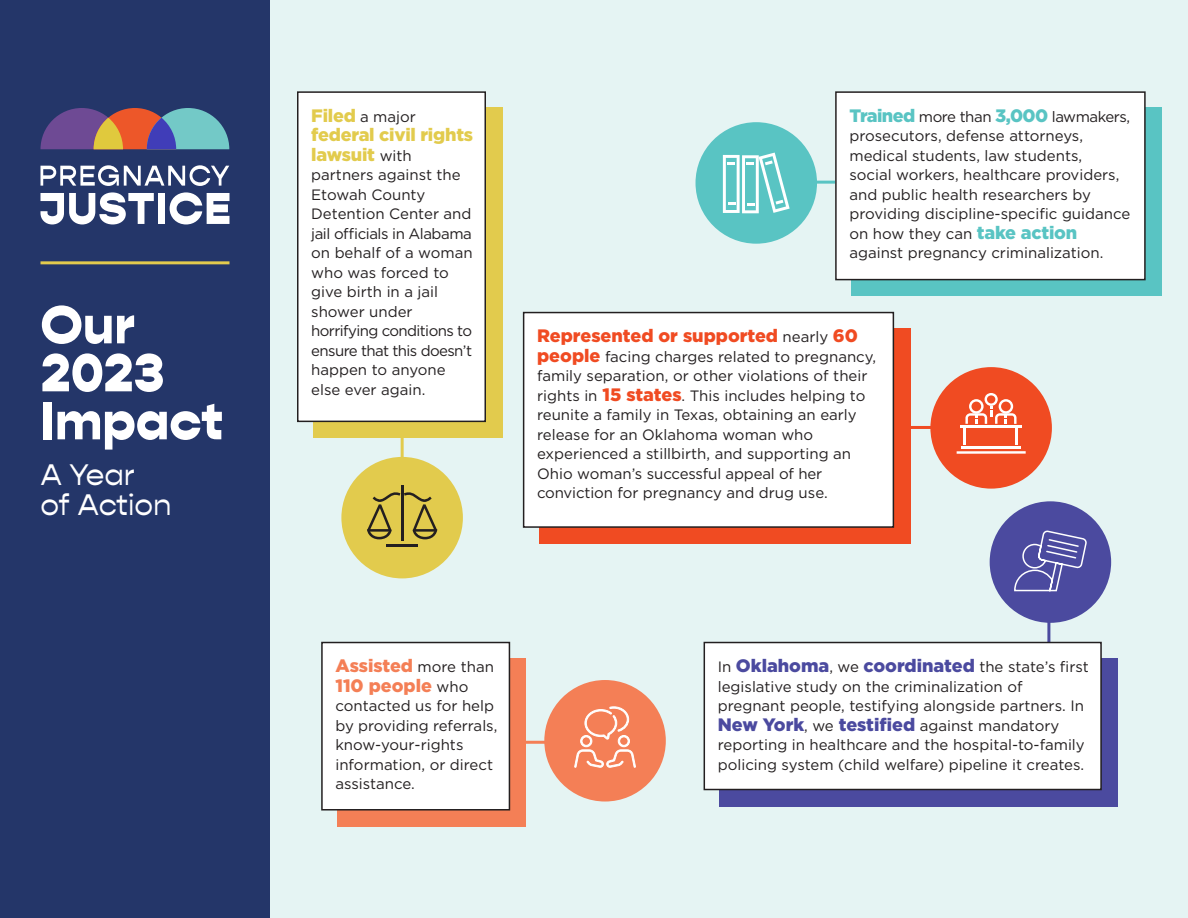
<style>
.page{position:relative;width:1188px;height:918px;background:#e5f4f3}
.page>*{position:absolute;margin:0;border:0;box-sizing:border-box;transform-origin:0 0}
.t1{font:900 54px/48px "Gopher";color:#fff}
.t2{font:30px/30px "Gopher";color:#fff}
.t3{font:900 18px "Gotham";color:#f04b22}
.t4{font:900 18px/19.5px "Gotham";letter-spacing:-.01em;color:#e2cb4d}
.t5{font:900 18px/19.5px "Gotham";color:#f47f56}
.t6{font:15px/19.5px "Gotham";color:#231f20}
.s1{font-weight:900;font-size:18px;color:#e2cb4d}
.s2{font-weight:400;font-size:15px;color:#231f20}
.s3{font-weight:900;font-size:18px;color:#59c4c3}
.s4{font-weight:900;font-size:18px;color:#f04b22}
.s5{font-weight:900;font-size:18px;color:#4b4a9f}
</style>
<div class="page">
<hr style="left:1047px;top:574px;width:3px;height:92px;background:#4b4a9f">
<hr style="left:909px;top:426px;width:92px;height:3px;background:#f04b22">
<hr style="left:781px;top:181px;width:92px;height:3px;background:#59c4c3">
<hr style="left:401px;top:399px;width:3px;height:107px;background:#e2cb4d">
<hr style="left:517px;top:741px;width:96px;height:3px;background:#f47f56">
<div style="left:313px;top:107px;width:189px;height:331px;background:#e2cb4d"></div>
<div style="left:851px;top:107px;width:311px;height:189px;background:#59c4c3"></div>
<div style="left:539px;top:328px;width:371px;height:216px;background:#f04b22"></div>
<div style="left:337px;top:658px;width:189px;height:169px;background:#f47f56"></div>
<div style="left:720px;top:658px;width:398px;height:148px;background:#4b4a9f"></div>
<div style="left:298px;top:92px;width:187px;height:329px;background:#fff"></div>
<div style="left:297px;top:91px;width:189px;height:331px;border:2px solid #231f20"></div>
<div style="left:836px;top:92px;width:309px;height:188px;background:#fff"></div>
<div style="left:835px;top:91px;width:311px;height:189px;border:2px solid #231f20"></div>
<div style="left:524px;top:313px;width:369px;height:214px;background:#fff"></div>
<div style="left:523px;top:312px;width:371px;height:216px;border:2px solid #231f20"></div>
<div style="left:322px;top:643px;width:187px;height:167px;background:#fff"></div>
<div style="left:321px;top:642px;width:189px;height:169px;border:2px solid #231f20"></div>
<div style="left:704px;top:643px;width:397px;height:147px;background:#fff"></div>
<div style="left:704px;top:642px;width:398px;height:148px;border:2px solid #231f20"></div>
<div style="left:0;top:0;width:270px;height:918px;background:#243669"></div>
<svg style="left:40px;top:108px;width:189px;height:41px;background:#817484"></svg>
<svg style="left:40px;top:165px;width:189px;height:21px"></svg>
<div style="left:158px;top:193px;width:7px;height:31px;background:#fff"></div>
<svg style="left:170px;top:192px;width:60px;height:32px"></svg>
<svg style="left:40px;top:192px;width:114px;height:32px"></svg>
<hr style="left:40px;top:261px;width:190px;height:3px;background:#e2cb4d">
<div style="left:341px;top:457px;width:122px;height:121px;background:#e2cb4d;border-radius:50%"></div>
<div style="left:930px;top:367px;width:122px;height:122px;background:#f04b22;border-radius:50%"></div>
<div style="left:544px;top:680px;width:122px;height:122px;background:#f47f56;border-radius:50%"></div>
<div style="left:990px;top:501px;width:121px;height:122px;background:#4b4a9f;border-radius:50%"></div>
<div style="left:696px;top:122px;width:121px;height:122px;background:#59c4c3;border-radius:50%"></div>
<svg style="left:574px;top:706px;width:62px;height:62px"></svg>
<hr style="left:957px;top:451px;width:69px;height:3px;background:#fff">
<hr style="left:962px;top:446px;width:59px;height:2px;background:#fff">
<hr style="left:960px;top:425px;width:62px;height:2px;background:#fff">
<svg style="left:963px;top:393px;width:55px;height:51px"></svg>
<svg style="left:723px;top:153px;width:67px;height:60px"></svg>
<hr style="left:386px;top:544px;width:32px;height:3px;background:#231f20">
<hr style="left:401px;top:486px;width:2px;height:55px;background:#231f20">
<svg style="left:367px;top:491px;width:70px;height:48px"></svg>
<svg style="left:1014px;top:530px;width:73px;height:62px"></svg>
<p class="t1" style="left:40px;top:301px;width:184px">Our<br>2023<br>Impact</p>
<p class="t2" style="left:40px;top:461px;width:133px">A Year of Action</p>
<p class="t6" style="left:311px;top:107px;width:106px"><span class="s1">Filed</span> a major</p>
<p class="t4" style="left:311px;top:125px;width:163px">federal civil rights lawsuit <span class="s2">with</span></p>
<p class="t6" style="left:311px;top:165px;width:163px">partners against the<br>Etowah County<br>Detention Center and jail officials in Alabama on behalf of a woman who was forced to give birth in a jail shower under horrifying conditions to ensure that this doesn’t happen to anyone else ever again.</p>
<p class="t6" style="left:849px;top:107px;width:282px"><span class="s3">Trained</span> more than <span class="s3">3,000</span> lawmakers, prosecutors, defense attorneys, medical students, law students,<br>social workers, healthcare providers, and public health researchers by providing discipline-specific guidance on how they can <span class="s3">take action </span>against pregnancy criminalization.</p>
<p class="t3" style="left:537px;top:324px;width:322px">Represented or supported <span class="s2">nearly</span> 60</p>
<p class="t6" style="left:537px;top:346px;width:340px"><span class="s4">people</span> facing charges related to pregnancy, family separation, or other violations of their rights in <span class="s4">15 states</span>. This includes helping to reunite a family in Texas, obtaining an early release for an Oklahoma woman who experienced a stillbirth, and supporting an Ohio woman’s successful appeal of her conviction for pregnancy and drug use.</p>
<p class="t5" style="left:335px;top:656px;width:160px">Assisted <span class="s2">more than<br></span>110 people <span class="s2">who</span></p>
<p class="t6" style="left:335px;top:696px;width:163px">contacted us for help by providing referrals, know-your-rights information, or direct assistance.</p>
<p class="t6" style="left:718px;top:657px;width:373px">In <span class="s5">Oklahoma</span>, we <span class="s5">coordinated</span> the state’s first legislative study on the criminalization of pregnant people, testifying alongside partners. In <span class="s5">New York</span>, we <span class="s5">testified</span> against mandatory reporting in healthcare and the hospital-to-family policing system (child welfare) pipeline it creates.</p>
</div>
